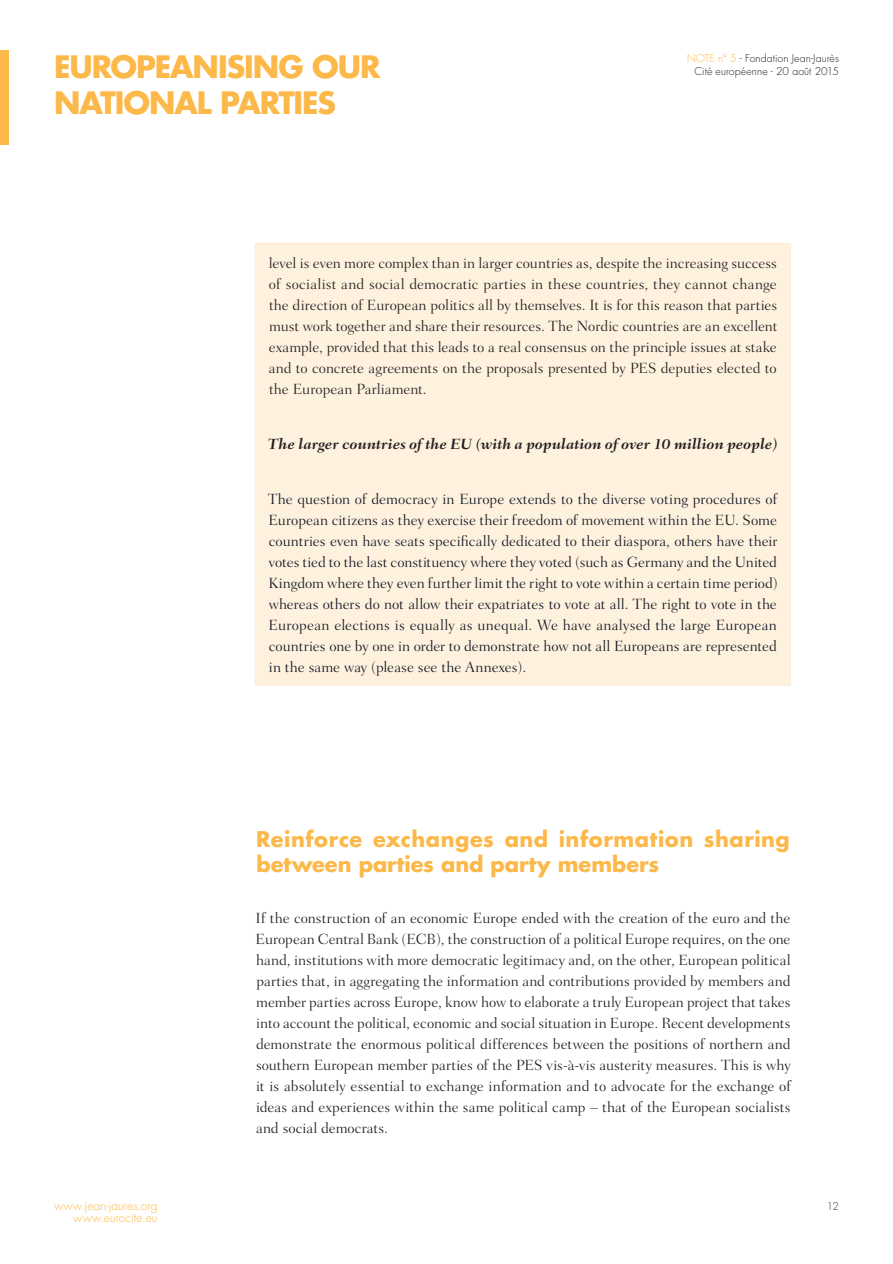
<style>
.page{position:relative;width:893px;height:1264px;background:#fff}
.page>*{position:absolute;margin:0;border:0;box-sizing:border-box;transform-origin:0 0}
.t1{font:700 30px/36px "Futura";letter-spacing:-.035em;color:#fcb848}
.TC_-_Titre_L1{font:700 21px/25.2px "Futura";letter-spacing:.025em;color:#fcb848}
.TC_-Texte{font:300 15px/21px "Fairfield LH";color:#231f20;text-align:justify}
.TC_-Texte-2{font:300 15px/21px "Fairfield LH";color:#141823;text-align:justify}
.TC_-Texte-3{font:italic 700 15px "Fairfield LH";color:#231f20}
.t2{font:300 12px/12px "Futura";letter-spacing:.005em;color:#fcb848;text-align:right}
.t3{font:300 10.5px/12.6px "Futura";letter-spacing:.01em;color:#241e1b;text-align:right}
.t4{font:300 10.5px "Futura";color:#3e3734}
.s1{color:#fcb848}
</style>
<div class="page">
<div style="left:0;top:50px;width:9px;height:95px;background:#fcb848"></div>
<div style="left:255px;top:243px;width:535px;height:442px;background:#fef2df"></div>
<h1 class="t1" style="left:54px;top:48px;width:328px">EUROPEANISING OUR<br>NATIONAL PARTIES</h1>
<p class="t3" style="left:687px;top:52px;width:153px"><span class="s1">NOTE n° 5</span> - Fondation Jean-Jaurès<br>Cité européenne - 20 août 2015</p>
<p class="TC_-Texte" style="left:269px;top:252px;width:510px">level is even more complex than in larger countries as, despite the increasing success of socialist and social democratic parties in these countries, they cannot change the direction of European politics all by themselves. It is for this reason that parties must work together and share their resources. The Nordic countries are an excellent example, provided that this leads to a real consensus on the principle issues at stake and to concrete agreements on the proposals presented by PES deputies elected to the European Parliament.</p>
<p class="TC_-Texte-3" style="left:268px;top:435px;width:511px">The larger countries of the EU (with a population of over 10 million people)</p>
<p class="TC_-Texte-2" style="left:268px;top:488px;width:511px">The question of democracy in Europe extends to the diverse voting procedures of European citizens as they exercise their freedom of movement within the EU. Some countries even have seats specifically dedicated to their diaspora, others have their votes tied to the last constituency where they voted (such as Germany and the United Kingdom where they even further limit the right to vote within a certain time period) whereas others do not allow their expatriates to vote at all. The right to vote in the European elections is equally as unequal. We have analysed the large European countries one by one in order to demonstrate how not all Europeans are represented in the same way (please see the Annexes).</p>
<p class="t2" style="left:54px;top:1199px;width:105px">www.jean-jaures.org www.eurocite.eu</p>
<p class="TC_-_Titre_L1" style="left:256px;top:825px;width:535px">Reinforce exchanges and information sharing between parties and party members</p>
<p class="TC_-Texte" style="left:256px;top:906px;width:537px">If the construction of an economic Europe ended with the creation of the euro and the European Central Bank (ECB), the construction of a political Europe requires, on the one hand, institutions with more democratic legitimacy and, on the other, European political parties that, in aggregating the information and contributions provided by members and member parties across Europe, know how to elaborate a truly European project that takes into account the political, economic and social situation in Europe. Recent developments demonstrate the enormous political differences between the positions of northern and southern European member parties of the PES vis-à-vis austerity measures. This is why it is absolutely essential to exchange information and to advocate for the exchange of ideas and experiences within the same political camp – that of the European socialists and social democrats.</p>
<p class="t4" style="left:827px;top:1198px;width:13px">12</p>
</div>
